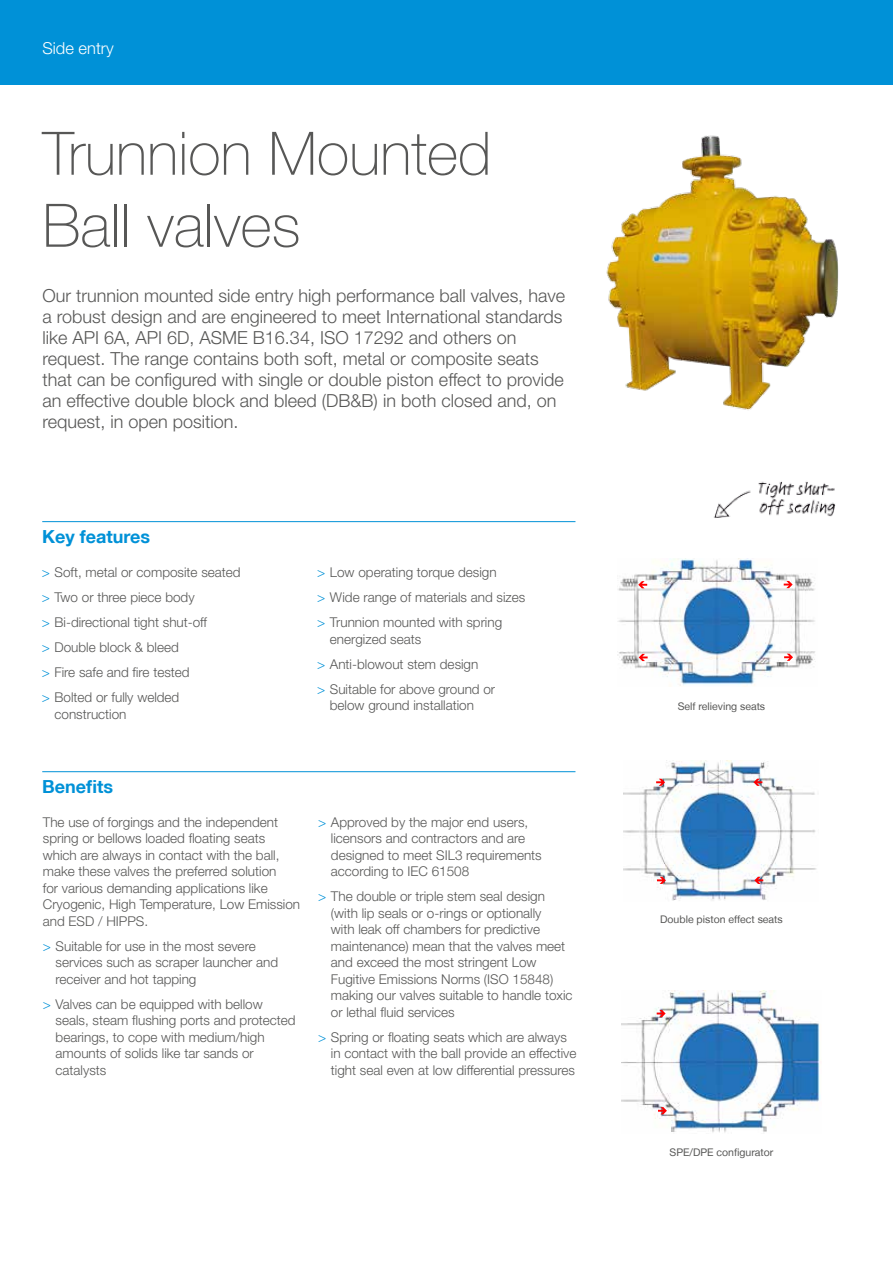
<style>
.page{position:relative;width:893px;height:1263px;background:#fff}
.page>*{position:absolute;margin:0;border:0;box-sizing:border-box;transform-origin:0 0}
.t1{font:100 60px/72px "Helvetica Neue LT";color:#575756}
.t2{font:300 18px/21px "Helvetica Neue LT Std";color:#575756}
.t3{font:700 18px "Helvetica Neue LT";color:#0091d7}
.t4{font:300 16.5px "Helvetica Neue LT Std";color:#fff}
.t5{font:300 13.5px/16.5px "Helvetica Neue LT Std";color:#575756}
.t6{font:10.5px "Helvetica Neue LT";color:#575756}
.s1{color:#0091d7}
</style>
<div class="page">
<div style="left:0;top:0;width:893px;height:85px;background:#0091d7"></div>
<hr style="left:42px;top:521px;width:533px;height:1px;background:#0091d7">
<hr style="left:42px;top:771px;width:533px;height:1px;background:#0091d7">
<img style="left:623px;top:761px;width:194px;height:140px">
<img style="left:621px;top:990px;width:200px;height:143px">
<img style="left:617px;top:558px;width:198px;height:128px">
<img style="left:606px;top:135px;width:233px;height:275px">
<img style="left:713px;top:481px;width:123px;height:37px">
<svg style="left:638px;top:581px;width:9px;height:7px"></svg>
<svg style="left:784px;top:581px;width:9px;height:7px"></svg>
<svg style="left:639px;top:654px;width:9px;height:7px"></svg>
<svg style="left:784px;top:654px;width:9px;height:7px"></svg>
<svg style="left:656px;top:779px;width:9px;height:7px"></svg>
<svg style="left:657px;top:877px;width:9px;height:7px"></svg>
<svg style="left:753px;top:779px;width:9px;height:7px"></svg>
<svg style="left:754px;top:877px;width:9px;height:7px"></svg>
<svg style="left:657px;top:1010px;width:9px;height:7px"></svg>
<svg style="left:658px;top:1107px;width:9px;height:7px"></svg>
<p class="t4" style="left:43px;top:38px;width:73px">Side entry</p>
<h1 class="t1" style="left:43px;top:117px;width:450px">Trunnion Mounted<br>Ball valves</h1>
<p class="t2" style="left:43px;top:285px;width:524px">Our trunnion mounted side entry high performance ball valves, have a robust design and are engineered to meet International standards like API 6A, API 6D, ASME B16.34, ISO 17292 and others on request. The range contains both soft, metal or composite seats that can be configured with single or double piston effect to provide an effective double block and bleed (DB&amp;B) in both closed and, on request, in open position.</p>
<h2 class="t3" style="left:42px;top:526px;width:110px">Key features</h2>
<p class="t5" style="left:42px;top:560px;width:200px;line-height:25px"><span class="s1">&gt;</span> Soft, metal or composite seated <span class="s1">&gt;</span> Two or three piece body<br><span class="s1">&gt;</span> Bi-directional tight shut-off<br><span class="s1">&gt;</span> Double block &amp; bleed<br><span class="s1">&gt;</span> Fire safe and fire tested<br><span class="s1">&gt;</span> Bolted or fully welded</p>
<p class="t5" style="left:55px;top:706px;width:74px">construction</p>
<p class="t5" style="left:317px;top:560px;width:210px;line-height:25px"><span class="s1">&gt;</span> Low operating torque design<br><span class="s1">&gt;</span> Wide range of materials and sizes <span class="s1">&gt;</span> Trunnion mounted with spring</p>
<p class="t5" style="left:317px;top:626px;width:180px;line-height:25px;text-indent:13px">energized seats<br><span class="s1">&gt;</span> Anti-blowout stem design<br><span class="s1">&gt;</span> Suitable for above ground or</p>
<p class="t5" style="left:330px;top:697px;width:146px">below ground installation</p>
<h2 class="t3" style="left:42px;top:776px;width:73px">Benefits</h2>
<p class="t5" style="left:43px;top:813px;width:259px">The use of forgings and the independent spring or bellows loaded floating seats which are always in contact with the ball, make these valves the preferred solution<br>for various demanding applications like Cryogenic, High Temperature, Low Emission and ESD / HIPPS.</p>
<p class="t5" style="left:56px;top:937px;width:224px;text-indent:-13px"><span class="s1">&gt;</span> Suitable for use in the most severe services such as scraper launcher and receiver and hot tapping</p>
<p class="t5" style="left:56px;top:995px;width:242px;text-indent:-13px"><span class="s1">&gt;</span> Valves can be equipped with bellow seals, steam flushing ports and protected bearings, to cope with medium/high amounts of solids like tar sands or catalysts</p>
<p class="t5" style="left:331px;top:813px;width:212px;text-indent:-13px"><span class="s1">&gt;</span> Approved by the major end users, licensors and contractors and are designed to meet SIL3 requirements according to IEC 61508</p>
<p class="t5" style="left:331px;top:888px;width:243px;text-indent:-13px"><span class="s1">&gt;</span> The double or triple stem seal design (with lip seals or o-rings or optionally<br>with leak off chambers for predictive maintenance) mean that the valves meet and exceed the most stringent Low Fugitive Emissions Norms (ISO 15848) making our valves suitable to handle toxic or lethal fluid services</p>
<p class="t5" style="left:331px;top:1028px;width:247px;text-indent:-13px"><span class="s1">&gt;</span> Spring or floating seats which are always in contact with the ball provide an effective tight seal even at low differential pressures</p>
<p class="t6" style="left:678px;top:700px;width:89px">Self relieving seats</p>
<p class="t6" style="left:660px;top:913px;width:124px">Double piston effect seats</p>
<p class="t6" style="left:670px;top:1145px;width:105px">SPE/DPE configurator</p>
</div>
